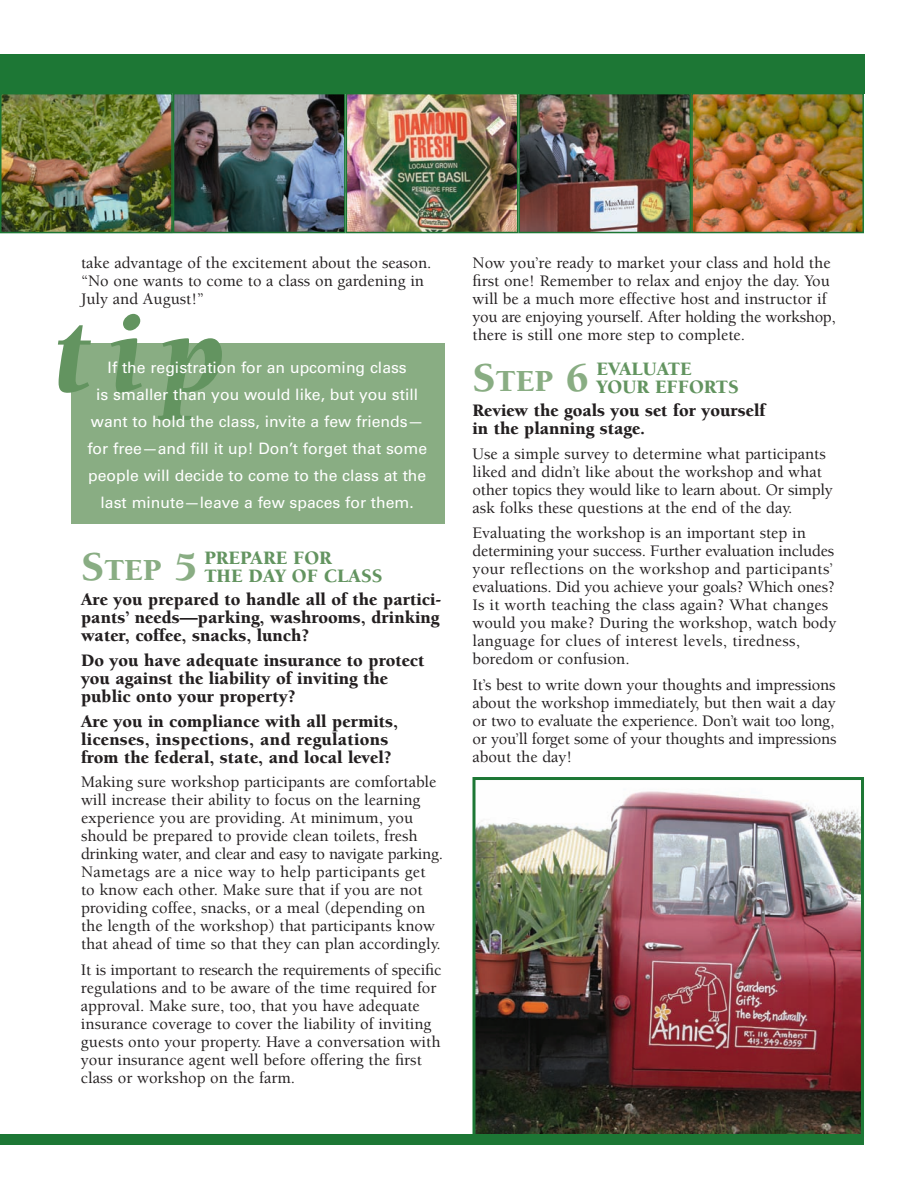
<style>
.page{position:relative;width:918px;height:1188px;background:#fff}
.page>*{position:absolute;margin:0;border:0;box-sizing:border-box;transform-origin:0 0}
.t1{font:italic 900 117.45px "Berkeley";color:#639460}
.t2{font:900 31.5px "Berkeley";color:#89ad83}
.t3{font:900 19.5px/18px "Berkeley";color:#639460}
.t4{font:900 18px/18px "Berkeley";color:#231f20}
.t5{font:500 16.5px/18px "Berkeley";color:#231f20}
.t6{font:15.75px/27px "Univers";color:#fff;text-align:center}
.s1{font-size:42px}
</style>
<div class="page">
<div style="left:0;top:54px;width:864px;height:39px;background:#1d7735"></div>
<img style="left:476px;top:791px;width:384px;height:342px">
<div style="left:472px;top:777px;width:392px;height:360px;border:3px solid #1d7735"></div>
<img style="left:3px;top:96px;width:167px;height:134px">
<div style="left:0;top:93px;width:173px;height:140px;border:2px solid #1d7735"></div>
<img style="left:176px;top:96px;width:167px;height:134px">
<div style="left:173px;top:93px;width:173px;height:140px;border:2px solid #1d7735"></div>
<img style="left:349px;top:96px;width:166px;height:134px">
<div style="left:346px;top:93px;width:172px;height:140px;border:2px solid #1d7735"></div>
<img style="left:521px;top:96px;width:167px;height:134px">
<div style="left:518px;top:93px;width:173px;height:140px;border:2px solid #1d7735"></div>
<img style="left:694px;top:96px;width:167px;height:134px">
<div style="left:691px;top:93px;width:173px;height:140px;border:2px solid #1d7735"></div>
<div style="left:71px;top:344px;width:373px;height:180px;background:#89ad83"></div>
<div style="left:0;top:1134px;width:864px;height:10px;background:#1d7735"></div>
<p class="t5" style="left:81px;top:255px;width:352px">take advantage of the excitement about the season. “No one wants to come to a class on gardening in<br>July and August!”</p>
<h1 class="t1" style="left:54px;top:308px;width:172px">tip</h1>
<p class="t6" style="left:87px;top:356px;width:341px">If the registration for an upcoming class<br>is smaller than you would like, but you still want to hold the class, invite a few friends— for free—and fill it up! Don’t forget that some people will decide to come to the class at the last minute—leave a few spaces for them.</p>
<p class="t3" style="left:204px;top:550px;width:180px">PREPARE FOR<br>THE DAY OF CLASS</p>
<h2 class="t2" style="left:81px;top:557px;width:118px"><span class="s1">S</span>TEP <span class="s1">5</span></h2>
<p class="t4" style="left:81px;top:592px;width:362px;text-align:justify">Are you prepared to handle all of the partici&shy;pants’ needs—parking, washrooms, drinking water, coffee, snacks, lunch?</p>
<p class="t4" style="left:81px;top:653px;width:345px">Do you have adequate insurance to protect you against the liability of inviting the public onto your property?</p>
<p class="t4" style="left:81px;top:713px;width:319px">Are you in compliance with all permits, licenses, inspections, and regulations from the federal, state, and local level?</p>
<p class="t5" style="left:81px;top:774px;width:363px">Making sure workshop participants are comfortable will increase their ability to focus on the learning experience you are providing. At minimum, you should be prepared to provide clean toilets, fresh drinking water, and clear and easy to navigate parking.<br>Nametags are a nice way to help participants get to know each other. Make sure that if you are not providing coffee, snacks, or a meal (depending on the length of the workshop) that participants know that ahead of time so that they can plan accordingly.</p>
<p class="t5" style="left:81px;top:962px;width:362px">It is important to research the requirements of specific regulations and to be aware of the time required for approval. Make sure, too, that you have adequate insurance coverage to cover the liability of inviting guests onto your property. Have a conversation with your insurance agent well before offering the first class or workshop on the farm.</p>
<p class="t5" style="left:473px;top:255px;width:365px">Now you’re ready to market your class and hold the first one! Remember to relax and enjoy the day. You will be a much more effective host and instructor if you are enjoying yourself. After holding the workshop, there is still one more step to complete.</p>
<h2 class="t2" style="left:473px;top:368px;width:118px"><span class="s1">S</span>TEP <span class="s1">6</span></h2>
<p class="t4" style="left:473px;top:403px;width:294px">Review the goals you set for yourself in the planning stage.</p>
<p class="t5" style="left:473px;top:446px;width:362px">Use a simple survey to determine what participants liked and didn’t like about the workshop and what other topics they would like to learn about. Or simply ask folks these questions at the end of the day.</p>
<p class="t5" style="left:473px;top:526px;width:365px">Evaluating the workshop is an important step in determining your success. Further evaluation includes your reflections on the workshop and participants’ evaluations. Did you achieve your goals? Which ones?<br>Is it worth teaching the class again? What changes would you make? During the workshop, watch body language for clues of interest levels, tiredness, boredom or confusion.</p>
<p class="t5" style="left:473px;top:677px;width:366px">It’s best to write down your thoughts and impressions about the workshop immediately, but then wait a day or two to evaluate the experience. Don’t wait too long, or you’ll forget some of your thoughts and impressions about the day!</p>
<p class="t3" style="left:596px;top:361px;width:97px">EVALUATE</p>
<p class="t3" style="left:596px;top:379px;width:144px">YOUR EFFORTS</p>
</div>
